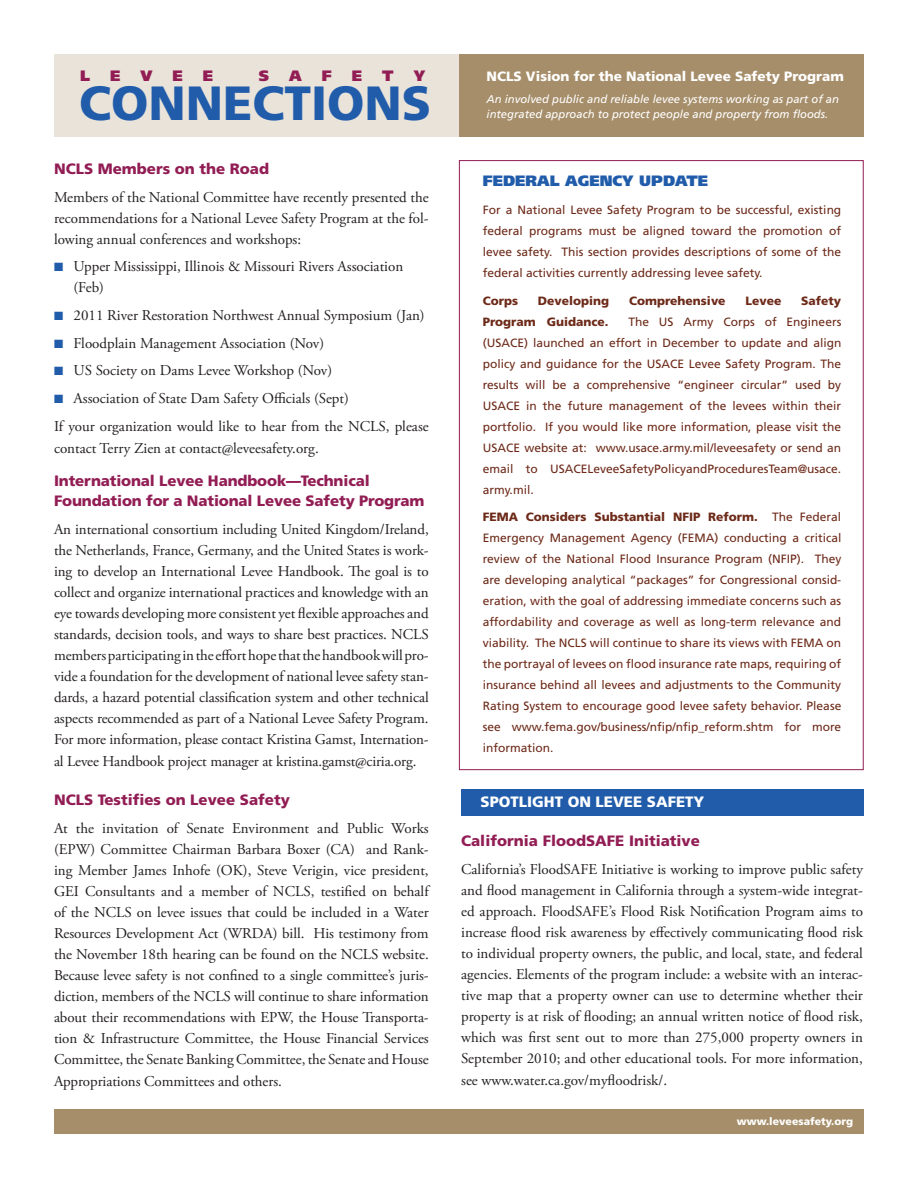
<style>
.page{position:relative;width:918px;height:1188px;background:#fff}
.page>*{position:absolute;margin:0;border:0;box-sizing:border-box;transform-origin:0 0}
.t1{font:900 48px "Frutiger";color:#215caa}
.text{font:15px/21px "Adobe Garamond Pro";color:#231f20;text-align:justify}
.subheads{font:900 15px/19.5px "Frutiger";letter-spacing:-.01em;color:#921d54}
.subheads-2{font:900 15px "Frutiger";color:#fff}
.t2{font:900 15px "Frutiger";color:#215caa}
.t3{font:900 15px "Frutiger";color:#921d54}
.subheads-3{font:900 13.5px "Frutiger";color:#fff}
.t4{font:12px/21px "Frutiger";color:#6d2a19;text-align:justify}
.t5{font:900 12px "Frutiger";color:#6d2a19}
.subheads-4{font:italic 11.25px/15px "Frutiger";color:#fff}
.t6{font:900 10.5px "Frutiger";color:#fff}
.s1{color:#215caa}
.s2{font-weight:900}
</style>
<div class="page">
<div style="left:54px;top:54px;width:405px;height:82px;background:#e9e3da"></div>
<div style="left:54px;top:1109px;width:810px;height:25px;background:#a68e6a"></div>
<div style="left:459px;top:54px;width:405px;height:82px;background:#a68e6a"></div>
<div style="left:461px;top:789px;width:403px;height:27px;background:#215caa"></div>
<p class="t3" style="left:80px;top:67px;width:12px">L</p>
<p class="t3" style="left:110px;top:67px;width:12px">E</p>
<p class="t3" style="left:141px;top:67px;width:13px">V</p>
<p class="t3" style="left:173px;top:67px;width:12px">E</p>
<p class="t3" style="left:203px;top:67px;width:12px">E</p>
<p class="t3" style="left:259px;top:67px;width:12px">S</p>
<p class="t3" style="left:289px;top:67px;width:14px">A</p>
<p class="t3" style="left:322px;top:67px;width:12px">F</p>
<p class="t3" style="left:352px;top:67px;width:12px">E</p>
<p class="t3" style="left:382px;top:67px;width:13px">T</p>
<p class="t3" style="left:414px;top:67px;width:13px">Y</p>
<p class="subheads-3" style="left:487px;top:68px;width:359px">NCLS Vision for the National Levee Safety Program</p>
<p class="subheads-4" style="left:487px;top:91px;width:354px">An involved public and reliable levee systems working as part of an integrated approach to protect people and property from floods.</p>
<p class="t1" style="left:79px;top:74px;width:354px">CONNECTIONS</p>
<p class="subheads" style="left:54px;top:159px;width:217px">NCLS Members on the Road</p>
<p class="text" style="left:54px;top:187px;width:376px">Members of the National Committee have recently presented the recommendations for a National Levee Safety Program at the fol&shy;lowing annual conferences and workshops:</p>
<p class="text" style="left:74px;top:257px;width:331px;text-indent:-20px"><span class="s1">■</span> Upper Mississippi, Illinois &amp; Missouri Rivers Association (Feb)</p>
<p class="text" style="left:54px;top:305px;width:372px"><span class="s1">■</span> 2011 River Restoration Northwest Annual Symposium (Jan)</p>
<p class="text" style="left:54px;top:333px;width:272px"><span class="s1">■</span> Floodplain Management Association (Nov)</p>
<p class="text" style="left:54px;top:361px;width:280px"><span class="s1">■</span> US Society on Dams Levee Workshop (Nov)</p>
<p class="text" style="left:54px;top:389px;width:296px"><span class="s1">■</span> Association of State Dam Safety Officials (Sept)</p>
<p class="text" style="left:54px;top:416px;width:376px;line-height:22.5px">If your organization would like to hear from the NCLS, please contact Terry Zien at contact@leveesafety.org.</p>
<p class="subheads" style="left:54px;top:471px;width:372px">International Levee Handbook—Technical<br>Foundation for a National Levee Safety Program</p>
<p class="text" style="left:54px;top:519px;width:376px">An international consortium including United Kingdom/Ireland, the Netherlands, France, Germany, and the United States is work&shy;ing to develop an International Levee Handbook. The goal is to collect and organize international practices and knowledge with an eye towards developing more consistent yet flexible approaches and standards, decision tools, and ways to share best practices. NCLS members participating in the effort hope that the handbook will pro&shy;vide a foundation for the development of national levee safety stan&shy;dards, a hazard potential classification system and other technical aspects recommended as part of a National Levee Safety Program.<br>For more information, please contact Kristina Gamst, Internation-</p>
<p class="text" style="left:54px;top:752px;width:364px">al Levee Handbook project manager at kristina.gamst@ciria.org.</p>
<p class="subheads" style="left:54px;top:790px;width:237px">NCLS Testifies on Levee Safety</p>
<p class="text" style="left:54px;top:818px;width:376px">At the invitation of Senate Environment and Public Works (EPW) Committee Chairman Barbara Boxer (CA) and Rank&shy;ing Member James Inhofe (OK), Steve Verigin, vice president, GEI Consultants and a member of NCLS, testified on behalf of the NCLS on levee issues that could be included in a Water Resources Development Act (WRDA) bill. His testimony from the November 18th hearing can be found on the NCLS website.<br>Because levee safety is not confined to a single committee’s juris&shy;diction, members of the NCLS will continue to share information about their recommendations with EPW, the House Transporta&shy;tion &amp; Infrastructure Committee, the House Financial Services Committee, the Senate Banking Committee, the Senate and House</p>
<p class="text" style="left:54px;top:1071px;width:229px">Appropriations Committees and others.</p>
<p class="t2" style="left:483px;top:172px;width:227px">FEDERAL AGENCY UPDATE</p>
<p class="t4" style="left:483px;top:199px;width:360px">For a National Levee Safety Program to be successful, existing federal programs must be aligned toward the promotion of levee safety. This section provides descriptions of some of the federal activities currently addressing levee safety.</p>
<p class="t5" style="left:483px;top:293px;width:37px">Corps</p>
<p class="t5" style="left:538px;top:293px;width:73px">Developing</p>
<p class="t5" style="left:629px;top:293px;width:98px">Comprehensive</p>
<p class="t5" style="left:745px;top:293px;width:37px">Levee</p>
<p class="t5" style="left:801px;top:293px;width:41px">Safety</p>
<p class="t5" style="left:483px;top:314px;width:127px">Program Guidance.</p>
<p class="t4" style="left:483px;top:311px;width:360px;text-indent:146px">The US Army Corps of Engineers (USACE) launched an effort in December to update and align policy and guidance for the USACE Levee Safety Program. The results will be a comprehensive “engineer circular” used by USACE in the future management of the levees within their portfolio. If you would like more information, please visit the USACE website at: www.usace.army.mil/leveesafety or send an email to USACELeveeSafetyPolicyandProceduresTeam@usace. army.mil.</p>
<p class="t4" style="left:483px;top:507px;width:360px"><span class="s2">FEMA Considers Substantial NFIP Reform.</span> The Federal Emergency Management Agency (FEMA) conducting a critical review of the National Flood Insurance Program (NFIP). They are developing analytical “packages” for Congressional consid&shy;eration, with the goal of addressing immediate concerns such as affordability and coverage as well as long-term relevance and viability. The NCLS will continue to share its views with FEMA on the portrayal of levees on flood insurance rate maps, requiring of insurance behind all levees and adjustments to the Community Rating System to encourage good levee safety behavior. Please see www.fema.gov/business/nfip/nfip_reform.shtm for more information.</p>
<p class="subheads-2" style="left:481px;top:793px;width:225px">SPOTLIGHT ON LEVEE SAFETY</p>
<p class="subheads" style="left:461px;top:831px;width:240px">California FloodSAFE Initiative</p>
<p class="text" style="left:461px;top:859px;width:403px">California’s FloodSAFE Initiative is working to improve public safety and flood management in California through a system-wide integrat&shy;ed approach. FloodSAFE’s Flood Risk Notification Program aims to increase flood risk awareness by effectively communicating flood risk to individual property owners, the public, and local, state, and federal agencies. Elements of the program include: a website with an interac&shy;tive map that a property owner can use to determine whether their property is at risk of flooding; an annual written notice of flood risk, which was first sent out to more than 275,000 property owners in September 2010; and other educational tools. For more information,</p>
<p class="text" style="left:461px;top:1070px;width:208px">see www.water.ca.gov/myfloodrisk/.</p>
<p class="t6" style="left:737px;top:1115px;width:118px">www.leveesafety.org</p>
</div>
